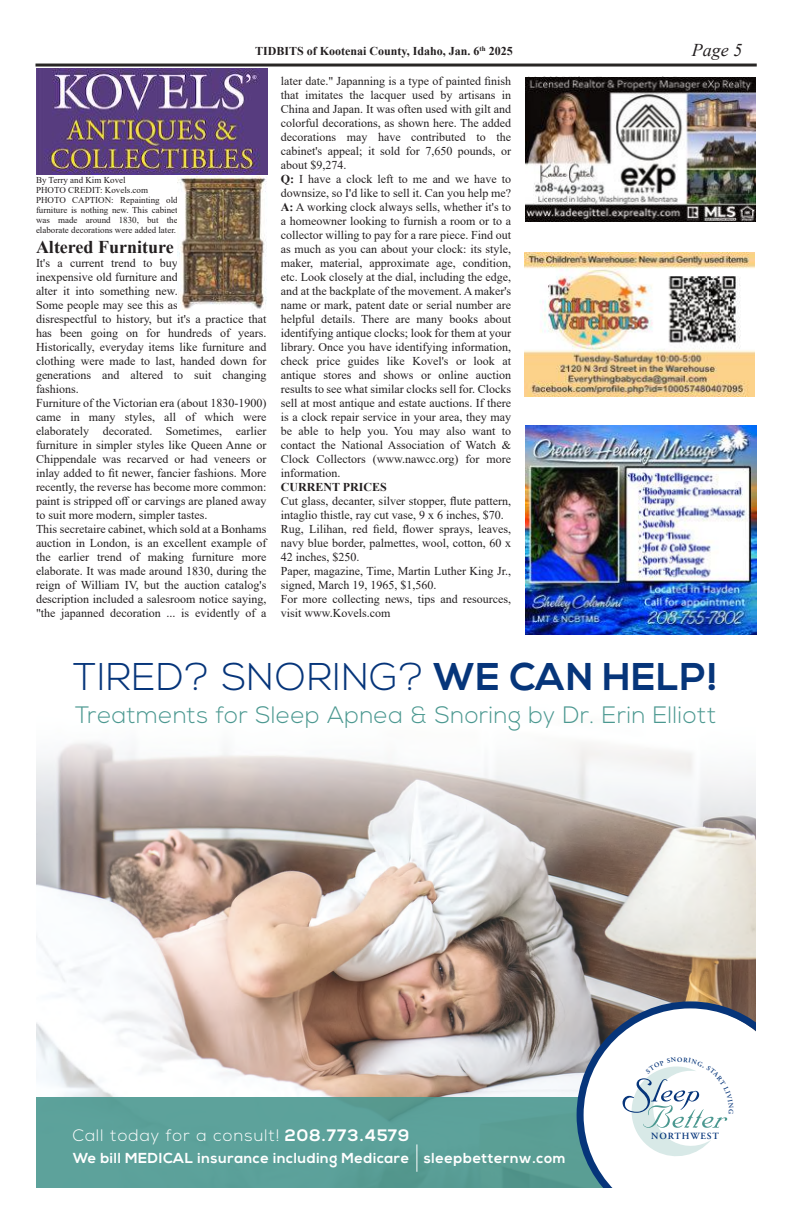
<style>
.page{position:relative;width:792px;height:1224px;background:#fff}
.page>*{position:absolute;margin:0;border:0;box-sizing:border-box;transform-origin:0 0}
.t1{font:300 38.6px "Nexa";letter-spacing:.02em;color:#06357a}
.t2{font:300 23.7px "Nexa";letter-spacing:.02em;color:#4b9890}
.t3{font:700 18px "Times New Roman";color:#231f20}
.t4{font:italic 18px "Times New Roman";color:#231f20}
.t5{font:300 16.6px "Nexa";letter-spacing:.06em;color:#fff}
.t6{font:700 14.5px "Nexa";letter-spacing:.04em;color:#fff}
.t7{font:12px/14px "Times New Roman";color:#231f20}
.t8{font:700 12px "Times New Roman";color:#231f20}
.t9{font:600 9.4px "Adobe Garamond Pro";letter-spacing:.1em;color:#06357a}
.t10{font:9px/10px "Times New Roman";color:#231f20}
.s1{font-weight:700}
</style>
<div class="page">
<hr style="left:36px;top:64px;width:721px;height:3px;background:#282624">
<img style="left:36px;top:742px;width:720px;height:355px">
<div style="left:36px;top:1097px;width:596px;height:91px;background:#5ca19b"></div>
<svg style="left:417px;top:1144px;width:1px;height:28px"></svg>
<img style="left:36px;top:69px;width:231px;height:105px">
<img style="left:178px;top:176px;width:89px;height:134px">
<img style="left:526px;top:425px;width:230px;height:210px">
<img style="left:525px;top:253px;width:230px;height:144px">
<img style="left:526px;top:77px;width:230px;height:144px">
<svg style="left:577px;top:1001px;width:179px;height:187px"></svg>
<p class="t8" style="left:255px;top:47px;width:259px">TIDBITS of Kootenai County, Idaho, Jan. 6<sup>th</sup> 2025</p>
<p class="t10" style="left:36px;top:176px;width:143px">By Terry and Kim Kovel<br>PHOTO CREDIT: Kovels.com<br>PHOTO CAPTION: Repainting old furniture is nothing new. This cabinet was made around 1830, but the elaborate decorations were added later.</p>
<h3 class="t3" style="left:36px;top:241px;width:139px">Altered Furniture</h3>
<p class="t7" style="left:36px;top:257px;width:232px">It's a current trend to buy<br>inexpensive old furniture and<br>alter it into something new.<br>Some people may see this as<br>disrespectful to history, but it's a practice that has been going on for hundreds of years.<br>Historically, everyday items like furniture and clothing were made to last, handed down for generations and altered to suit changing fashions.<br>Furniture of the Victorian era (about 1830-1900) came in many styles, all of which were elaborately decorated. Sometimes, earlier furniture in simpler styles like Queen Anne or Chippendale was recarved or had veneers or inlay added to fit newer, fancier fashions. More recently, the reverse has become more common: paint is stripped off or carvings are planed away to suit more modern, simpler tastes.<br>This secretaire cabinet, which sold at a Bonhams auction in London, is an excellent example of the earlier trend of making furniture more elaborate. It was made around 1830, during the reign of William IV, but the auction catalog's description included a salesroom notice saying, "the japanned decoration ... is evidently of a</p>
<p class="t7" style="left:281px;top:75px;width:232px">later date." Japanning is a type of painted finish that imitates the lacquer used by artisans in China and Japan. It was often used with gilt and colorful decorations, as shown here. The added decorations may have contributed to the cabinet's appeal; it sold for 7,650 pounds, or about $9,274.<br><span class="s1">Q:</span> I have a clock left to me and we have to downsize, so I'd like to sell it. Can you help me?<br><span class="s1">A:</span> A working clock always sells, whether it's to a homeowner looking to furnish a room or to a collector willing to pay for a rare piece. Find out as much as you can about your clock: its style, maker, material, approximate age, condition, etc. Look closely at the dial, including the edge, and at the backplate of the movement. A maker's name or mark, patent date or serial number are helpful details. There are many books about identifying antique clocks; look for them at your library. Once you have identifying information, check price guides like Kovel's or look at antique stores and shows or online auction results to see what similar clocks sell for. Clocks sell at most antique and estate auctions. If there is a clock repair service in your area, they may be able to help you. You may also want to contact the National Association of Watch &amp; Clock Collectors (www.nawcc.org) for more information.</p>
<p class="t8" style="left:281px;top:483px;width:108px">CURRENT PRICES</p>
<p class="t7" style="left:281px;top:495px;width:232px">Cut glass, decanter, silver stopper, flute pattern, intaglio thistle, ray cut vase, 9 x 6 inches, $70.<br>Rug, Lilihan, red field, flower sprays, leaves, navy blue border, palmettes, wool, cotton, 60 x 42 inches, $250.<br>Paper, magazine, Time, Martin Luther King Jr., signed, March 19, 1965, $1,560.<br>For more collecting news, tips and resources, visit www.Kovels.com</p>
<h3 class="t4" style="left:692px;top:43px;width:52px">Page 5</h3>
<h1 class="t1" style="left:73px;top:655px;width:647px">TIRED? SNORING? <span class="s1">WE CAN HELP!</span></h1>
<h2 class="t2" style="left:75px;top:701px;width:643px">Treatments for Sleep Apnea &amp; Snoring by Dr. Erin Elliott</h2>
<h3 class="t5" style="left:73px;top:1125px;width:338px">Call today for a consult! <span class="s1">208.773.4579</span></h3>
<p class="t6" style="left:73px;top:1149px;width:495px">We bill MEDICAL insurance including Medicare sleepbetternw.com</p>
<p class="t9" style="left:651px;top:1130px;width:70px">NORTHWEST</p>
</div>
